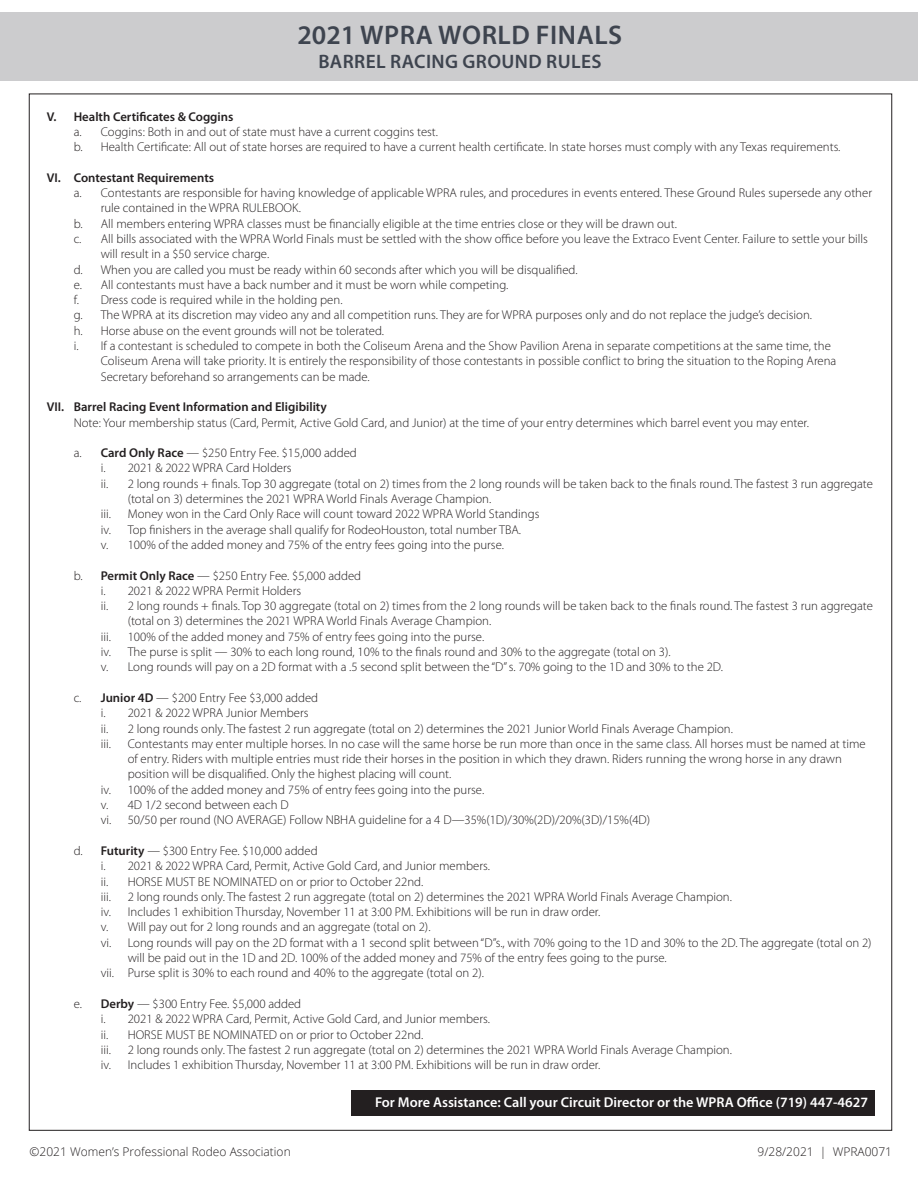
<style>
.page{position:relative;width:918px;height:1188px;background:#fff}
.page>*{position:absolute;margin:0;border:0;box-sizing:border-box;transform-origin:0 0}
.t1{font:600 27px "Myriad Pro";letter-spacing:.02em;color:#3e444f}
.t2{font:600 19.5px "Myriad Pro";letter-spacing:.02em;color:#3e444f}
.t3{font:600 14.25px "Myriad Pro";color:#fff}
.t4{font:300 12.75px/15.3px "Myriad Pro";color:#231f20}
.t5{font:600 12.75px "Myriad Pro";color:#231f20}
.t6{font:300 12px "Open Sans";color:#231f20}
.s1{font-weight:600}
</style>
<div class="page">
<div style="left:351px;top:1090px;width:524px;height:25px;background:#231f20"></div>
<div style="left:0;top:12px;width:918px;height:69px;background:#ccccce"></div>
<p class="t1" style="left:297px;top:18px;width:326px">2021 WPRA WORLD FINALS</p>
<p class="t2" style="left:318px;top:49px;width:285px">BARREL RACING GROUND RULES</p>
<p class="t5" style="left:47px;top:108px;width:188px">V. Health Certificates &amp; Coggins</p>
<p class="t4" style="left:74px;top:124px;width:366px">a. Coggins: Both in and out of state must have a current coggins test.</p>
<p class="t4" style="left:74px;top:139px;width:768px">b. Health Certificate: All out of state horses are required to have a current health certificate. In state horses must comply with any Texas requirements.</p>
<p class="t5" style="left:47px;top:169px;width:169px">VI. Contestant Requirements</p>
<p class="t4" style="left:101px;top:185px;width:773px;text-indent:-27px">a. Contestants are responsible for having knowledge of applicable WPRA rules, and procedures in events entered. These Ground Rules supersede any other rule contained in the WPRA RULEBOOK.</p>
<p class="t4" style="left:74px;top:216px;width:605px">b. All members entering WPRA classes must be financially eligible at the time entries close or they will be drawn out.</p>
<p class="t4" style="left:101px;top:231px;width:769px;text-indent:-27px">c. All bills associated with the WPRA World Finals must be settled with the show office before you leave the Extraco Event Center. Failure to settle your bills will result in a $50 service charge.</p>
<p class="t4" style="left:74px;top:262px;width:505px">d. When you are called you must be ready within 60 seconds after which you will be disqualified.</p>
<p class="t4" style="left:74px;top:277px;width:436px">e. All contestants must have a back number and it must be worn while competing.</p>
<p class="t4" style="left:74px;top:292px;width:270px">f. Dress code is required while in the holding pen.</p>
<p class="t4" style="left:74px;top:308px;width:740px">g. The WPRA at its discretion may video any and all competition runs. They are for WPRA purposes only and do not replace the judge’s decision.</p>
<p class="t4" style="left:74px;top:323px;width:312px">h. Horse abuse on the event grounds will not be tolerated.</p>
<p class="t4" style="left:101px;top:338px;width:737px;text-indent:-27px">i. If a contestant is scheduled to compete in both the Coliseum Arena and the Show Pavilion Arena in separate competitions at the same time, the<br>Coliseum Arena will take priority. It is entirely the responsibility of those contestants in possible conflict to bring the situation to the Roping Arena<br>Secretary beforehand so arrangements can be made.</p>
<p class="t5" style="left:47px;top:399px;width:282px">VII. Barrel Racing Event Information and Eligibility</p>
<p class="t4" style="left:74px;top:415px;width:737px">Note: Your membership status (Card, Permit, Active Gold Card, and Junior) at the time of your entry determines which barrel event you may enter.</p>
<p class="t4" style="left:74px;top:445px;width:285px">a. <span class="s1">Card Only Race</span> — $250 Entry Fee. $15,000 added</p>
<p class="t4" style="left:101px;top:461px;width:192px">i. 2021 &amp; 2022 WPRA Card Holders</p>
<p class="t4" style="left:101px;top:476px;width:774px">ii. 2 long rounds + finals. Top 30 aggregate (total on 2) times from the 2 long rounds will be taken back to the finals round. The fastest 3 run aggregate</p>
<p class="t4" style="left:128px;top:491px;width:365px">(total on 3) determines the 2021 WPRA World Finals Average Champion.</p>
<p class="t4" style="left:101px;top:507px;width:12px">iii.</p>
<p class="t4" style="left:128px;top:507px;width:413px">Money won in the Card Only Race will count toward 2022 WPRA World Standings</p>
<p class="t4" style="left:101px;top:522px;width:422px">iv. Top finishers in the average shall qualify for RodeoHouston, total number TBA.</p>
<p class="t4" style="left:101px;top:537px;width:405px">v. 100% of the added money and 75% of the entry fees going into the purse.</p>
<p class="t4" style="left:74px;top:568px;width:289px">b. <span class="s1">Permit Only Race</span> — $250 Entry Fee. $5,000 added</p>
<p class="t4" style="left:101px;top:583px;width:202px">i. 2021 &amp; 2022 WPRA Permit Holders</p>
<p class="t4" style="left:128px;top:598px;width:747px;text-indent:-27px">ii. 2 long rounds + finals. Top 30 aggregate (total on 2) times from the 2 long rounds will be taken back to the finals round. The fastest 3 run aggregate (total on 3) determines the 2021 WPRA World Finals Average Champion.</p>
<p class="t4" style="left:101px;top:629px;width:12px">iii.</p>
<p class="t4" style="left:128px;top:629px;width:358px">100% of the added money and 75% of entry fees going into the purse.</p>
<p class="t4" style="left:101px;top:644px;width:572px">iv. The purse is split — 30% to each long round, 10% to the finals round and 30% to the aggregate (total on 3).</p>
<p class="t4" style="left:101px;top:660px;width:624px">v. Long rounds will pay on a 2D format with a .5 second split between the “D” s. 70% going to the 1D and 30% to the 2D.</p>
<p class="t4" style="left:74px;top:690px;width:246px">c. <span class="s1">Junior 4D</span> — $200 Entry Fee $3,000 added</p>
<p class="t4" style="left:101px;top:706px;width:209px">i. 2021 &amp; 2022 WPRA Junior Members</p>
<p class="t4" style="left:101px;top:721px;width:634px">ii. 2 long rounds only. The fastest 2 run aggregate (total on 2) determines the 2021 Junior World Finals Average Champion.</p>
<p class="t4" style="left:101px;top:736px;width:12px">iii.</p>
<p class="t4" style="left:128px;top:736px;width:740px">Contestants may enter multiple horses. In no case will the same horse be run more than once in the same class. All horses must be named at time of entry. Riders with multiple entries must ride their horses in the position in which they drawn. Riders running the wrong horse in any drawn position will be disqualified. Only the highest placing will count.</p>
<p class="t4" style="left:101px;top:782px;width:385px">iv. 100% of the added money and 75% of entry fees going into the purse.</p>
<p class="t4" style="left:101px;top:797px;width:189px">v. 4D 1/2 second between each D</p>
<p class="t4" style="left:101px;top:813px;width:551px">vi. 50/50 per round (NO AVERAGE) Follow NBHA guideline for a 4 D—35%(1D)/30%(2D)/20%(3D)/15%(4D)</p>
<p class="t4" style="left:74px;top:843px;width:245px">d. <span class="s1">Futurity</span> — $300 Entry Fee. $10,000 added</p>
<p class="t4" style="left:101px;top:859px;width:391px">i. 2021 &amp; 2022 WPRA Card, Permit, Active Gold Card, and Junior members.</p>
<p class="t4" style="left:101px;top:874px;width:324px">ii. HORSE MUST BE NOMINATED on or prior to October 22nd.</p>
<p class="t4" style="left:101px;top:889px;width:12px">iii.</p>
<p class="t4" style="left:128px;top:889px;width:606px">2 long rounds only. The fastest 2 run aggregate (total on 2) determines the 2021 WPRA World Finals Average Champion.</p>
<p class="t4" style="left:101px;top:904px;width:501px">iv. Includes 1 exhibition Thursday, November 11 at 3:00 PM. Exhibitions will be run in draw order.</p>
<p class="t4" style="left:101px;top:920px;width:331px">v. Will pay out for 2 long rounds and an aggregate (total on 2).</p>
<p class="t4" style="left:128px;top:935px;width:745px;text-indent:-27px">vi. Long rounds will pay on the 2D format with a 1 second split between “D”s., with 70% going to the 1D and 30% to the 2D. The aggregate (total on 2) will be paid out in the 1D and 2D. 100% of the added money and 75% of the entry fees going to the purse.</p>
<p class="t4" style="left:101px;top:966px;width:385px">vii. Purse split is 30% to each round and 40% to the aggregate (total on 2).</p>
<p class="t4" style="left:74px;top:996px;width:229px">e. <span class="s1">Derby</span> — $300 Entry Fee. $5,000 added</p>
<p class="t4" style="left:101px;top:1012px;width:391px">i. 2021 &amp; 2022 WPRA Card, Permit, Active Gold Card, and Junior members.</p>
<p class="t4" style="left:101px;top:1027px;width:324px">ii. HORSE MUST BE NOMINATED on or prior to October 22nd.</p>
<p class="t4" style="left:101px;top:1042px;width:12px">iii.</p>
<p class="t4" style="left:128px;top:1042px;width:606px">2 long rounds only. The fastest 2 run aggregate (total on 2) determines the 2021 WPRA World Finals Average Champion.</p>
<p class="t4" style="left:101px;top:1057px;width:501px">iv. Includes 1 exhibition Thursday, November 11 at 3:00 PM. Exhibitions will be run in draw order.</p>
<p class="t3" style="left:375px;top:1093px;width:495px">For More Assistance: Call your Circuit Director or the WPRA Office (719) 447-4627</p>
<p class="t6" style="left:30px;top:1144px;width:263px">©2021 Women’s Professional Rodeo Association</p>
<p class="t6" style="left:758px;top:1144px;width:136px">9/28/2021 | WPRA0071</p>
</div>
